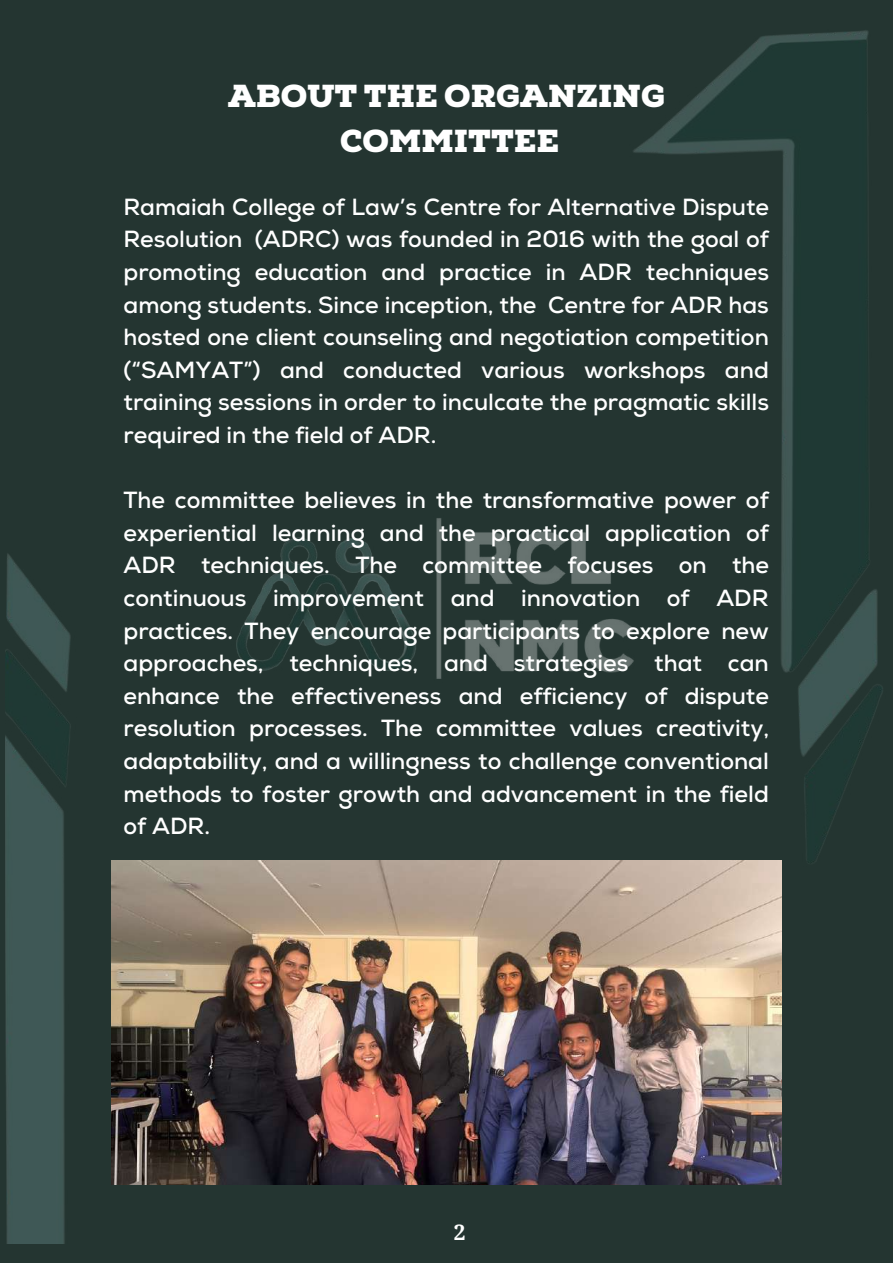
<style>
.page{position:relative;width:893px;height:1264px;background:#fff}
.page>*{position:absolute;margin:0;border:0;box-sizing:border-box;transform-origin:0 0}
.t1{font:900 31.8px/44.5px "Nexa Slab";color:#fff;text-align:center}
.t2{font:700 23.25px/32.5px "Nexa";color:#fff;text-align:justify}
.t3{font:700 21.15px "Droid Serif";color:#fff}
</style>
<div class="page">
<div style="left:0;top:0;width:892px;height:1262px;background:#243531"></div>
<img style="left:5px;top:30px;width:878px;height:1213px">
<img style="left:81px;top:158px;width:669px;height:945px">
<img style="left:112px;top:860px;width:669px;height:324px">
<h1 class="t1" style="left:228px;top:75px;width:439px">ABOUT THE ORGANZING<br>COMMITTEE</h1>
<p class="t2" style="left:123px;top:191px;width:647px">Ramaiah College of Law’s Centre for Alternative Dispute Resolution (ADRC) was founded in 2016 with the goal of promoting education and practice in ADR techniques among students. Since inception, the Centre for ADR has hosted one client counseling and negotiation competition (“SAMYAT”) and conducted various workshops and training sessions in order to inculcate the pragmatic skills required in the field of ADR.</p>
<p class="t2" style="left:123px;top:484px;width:647px">The committee believes in the transformative power of experiential learning and the practical application of ADR techniques. The committee focuses on the continuous improvement and innovation of ADR practices. They encourage participants to explore new approaches, techniques, and strategies that can enhance the effectiveness and efficiency of dispute resolution processes. The committee values creativity, adaptability, and a willingness to challenge conventional methods to foster growth and advancement in the field of ADR.</p>
<p class="t3" style="left:453px;top:1220px;width:13px">2</p>
</div>
